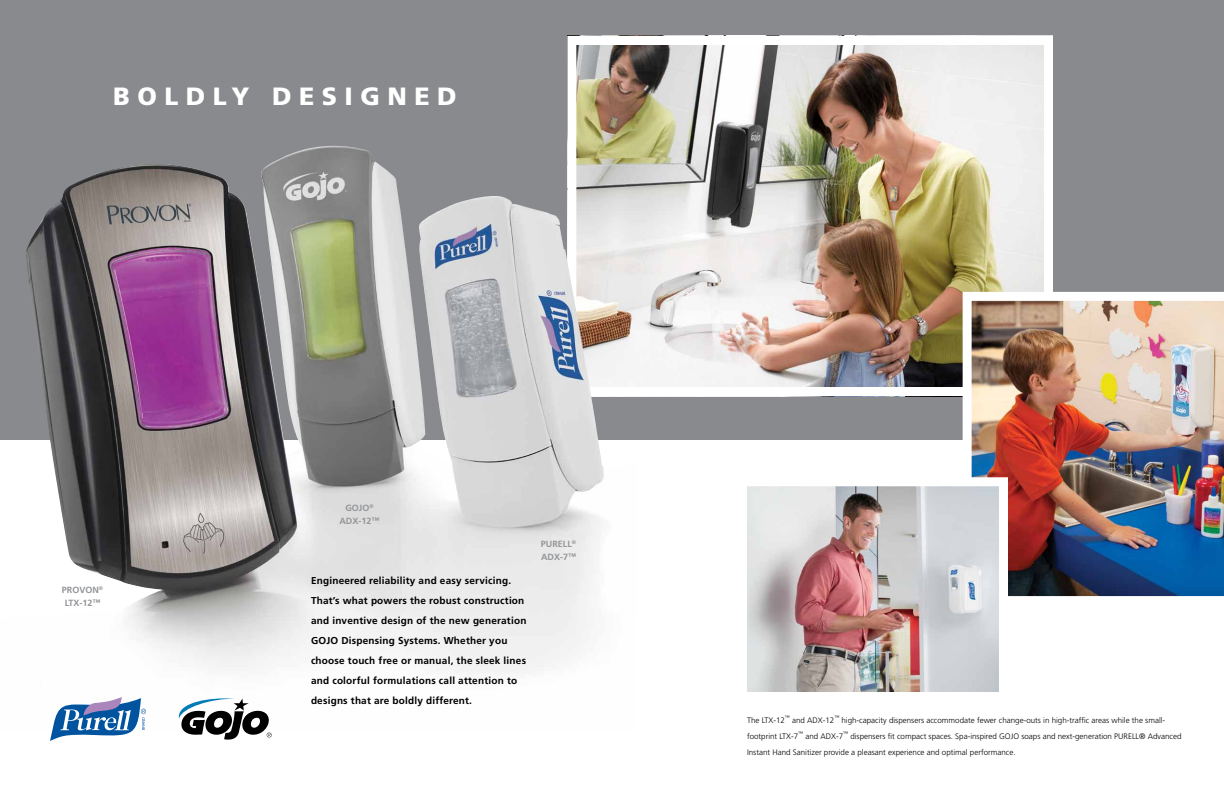
<style>
.page{position:relative;width:1224px;height:792px;background:#fff}
.page>*{position:absolute;margin:0;border:0;box-sizing:border-box;transform-origin:0 0}
.t1{font:900 25px "Frutiger LT Std";letter-spacing:.3em;color:#fff}
.t2{font:700 10px/20px "Frutiger LT Std";letter-spacing:.02em;color:#000}
.t3{font:700 9px/13px "Frutiger LT Std";color:#939598;text-align:center}
.t4{font:300 8px/16px "Frutiger LT Std";color:#000}
.t5{font:300 5px "Frutiger LT Std";color:#000}
.s1{font-size:8px}
</style>
<div class="page">
<div style="left:0;top:0;width:1224px;height:440px;background:#888a8d"></div>
<img style="left:577px;top:46px;width:466px;height:340px">
<div style="left:567px;top:36px;width:486px;height:360px;border:9px solid #fff"></div>
<img style="left:26px;top:146px;width:611px;height:573px">
<img style="left:963px;top:292px;width:261px;height:305px">
<svg style="left:179px;top:697px;width:93px;height:43px"></svg>
<svg style="left:50px;top:697px;width:96px;height:44px"></svg>
<img style="left:748px;top:487px;width:250px;height:204px">
<div style="left:738px;top:477px;width:270px;height:224px;border:9px solid #fff"></div>
<h1 class="t1" style="left:113px;top:81px;width:345px">BOLDLY DESIGNED</h1>
<p class="t3" style="left:62px;top:583px;width:43px">PROVON<sup>®<br></sup>LTX-12<span class="s1">™</span></p>
<p class="t3" style="left:339px;top:501px;width:42px">GOJO<sup>®<br></sup>ADX-12<span class="s1">™</span></p>
<p class="t2" style="left:311px;top:570px;width:217px">Engineered reliability and easy servicing.<br>That’s what powers the robust construction and inventive design of the new generation GOJO Dispensing Systems. Whether you choose touch free or manual, the sleek lines and colorful formulations call attention to designs that are boldly different.</p>
<p class="t3" style="left:541px;top:537px;width:37px;text-align:left">PURELL<sup>®<br></sup>ADX-7<span class="s1">™</span></p>
<p class="t5" style="left:785px;top:715px;width:6px">™</p>
<p class="t5" style="left:834px;top:715px;width:6px">™</p>
<p class="t4" style="left:842px;top:713px;width:325px">high-capacity dispensers accommodate fewer change-outs in high-traffic areas while the small-</p>
<p class="t4" style="left:747px;top:713px;width:39px">The LTX-12</p>
<p class="t4" style="left:792px;top:713px;width:44px">and ADX-12</p>
<p class="t5" style="left:843px;top:731px;width:6px">™</p>
<p class="t4" style="left:747px;top:729px;width:436px;text-indent:103px">dispensers fit compact spaces. Spa-inspired GOJO soaps and next-generation PURELL® Advanced<br>Instant Hand Sanitizer provide a pleasant experience and optimal performance.</p>
<p class="t5" style="left:798px;top:731px;width:6px">™</p>
<p class="t4" style="left:747px;top:729px;width:53px">footprint LTX-7</p>
<p class="t4" style="left:805px;top:729px;width:39px">and ADX-7</p>
</div>
